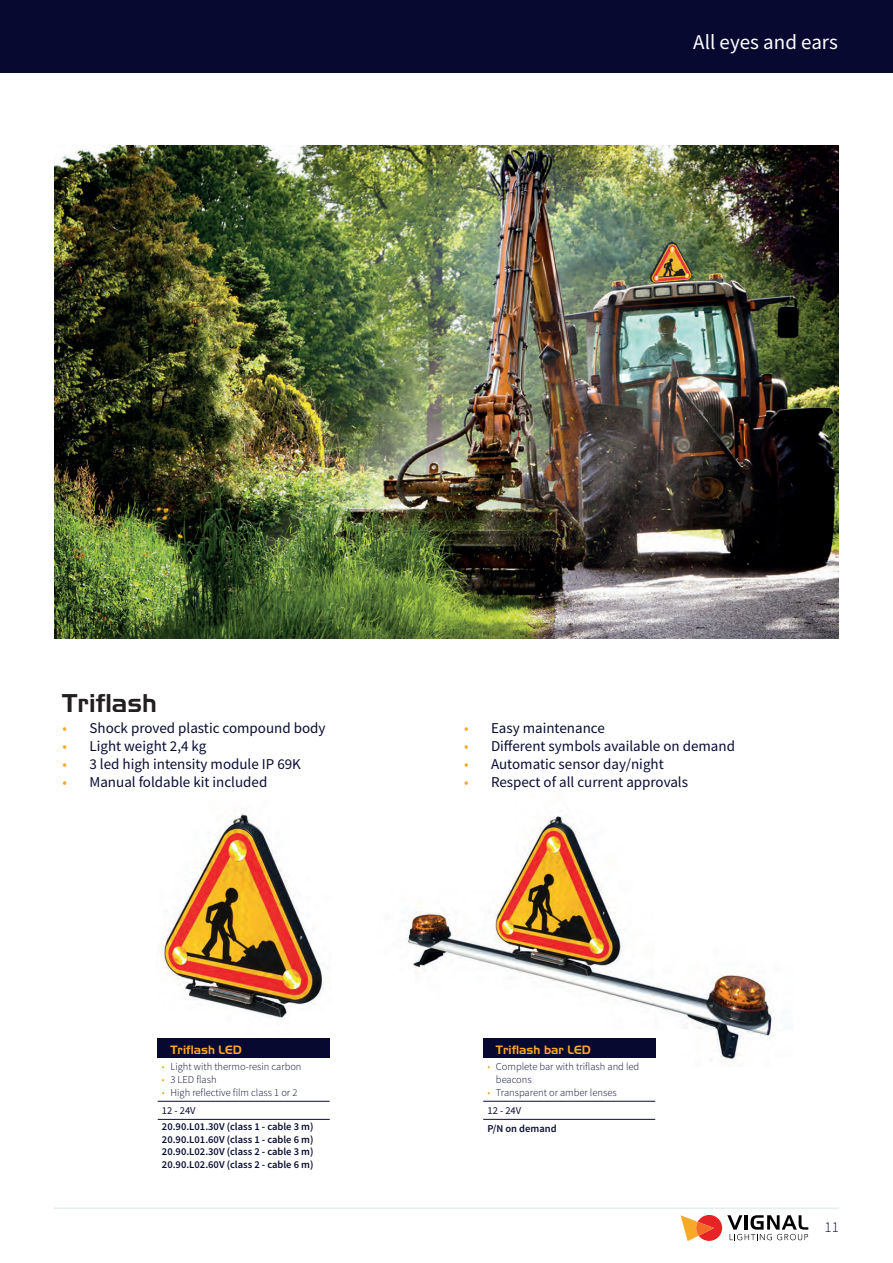
<style>
.page{position:relative;width:893px;height:1263px;background:#fff}
.page>*{position:absolute;margin:0;border:0;box-sizing:border-box;transform-origin:0 0}
.t1{font:25.5px "Slicker";color:#231f20}
.t2{font:21px "Source Sans Pro";color:#fff}
.t3{font:15px "Source Sans Pro";color:#080c31}
.t4{font:300 15px "Source Sans Pro";color:#080c31}
.t5{font:12px "Slicker";color:#f9a827}
.t6{font:300 10.5px/12.6px "Source Sans Pro";color:#080c31}
.t7{font:600 10.5px/12.6px "Source Sans Pro";color:#080c31;text-align:justify}
.t8{font:10.5px "Source Sans Pro";color:#080c31}
.s1{color:#f9a827}
</style>
<div class="page">
<hr style="left:54px;top:1207px;width:785px;height:2px;background:#e7eef0">
<svg style="left:681px;top:1215px;width:127px;height:26px"></svg>
<img style="left:407px;top:810px;width:380px;height:256px">
<div style="left:158px;top:1038px;width:172px;height:20px;background:#070930"></div>
<div style="left:483px;top:1038px;width:172px;height:20px;background:#070930"></div>
<img style="left:54px;top:146px;width:785px;height:493px">
<img style="left:162px;top:810px;width:162px;height:209px">
<div style="left:0;top:0;width:893px;height:72px;background:#070930"></div>
<hr style="left:158px;top:1101px;width:172px;height:1px;background:#080c31">
<hr style="left:483px;top:1101px;width:172px;height:1px;background:#080c31">
<hr style="left:158px;top:1119px;width:172px;height:1px;background:#080c31">
<hr style="left:483px;top:1119px;width:172px;height:1px;background:#080c31">
<h2 class="t2" style="left:693px;top:29px;width:146px">All eyes and ears</h2>
<h1 class="t1" style="left:62px;top:689px;width:96px">Triflash</h1>
<p class="t3" style="left:63px;top:718px;width:265px"><span class="s1">•</span> Shock proved plastic compound body</p>
<p class="t3" style="left:63px;top:736px;width:145px"><span class="s1">•</span> Light weight 2,4 kg</p>
<p class="t3" style="left:63px;top:754px;width:240px"><span class="s1">•</span> 3 led high intensity module IP 69K</p>
<p class="t3" style="left:63px;top:772px;width:206px"><span class="s1">•</span> Manual foldable kit included</p>
<p class="t3" style="left:464px;top:718px;width:142px"><span class="s1">•</span> Easy maintenance</p>
<p class="t3" style="left:464px;top:736px;width:272px"><span class="s1">•</span> Different symbols available on demand</p>
<p class="t3" style="left:464px;top:754px;width:201px"><span class="s1">•</span> Automatic sensor day/night</p>
<p class="t3" style="left:464px;top:772px;width:226px"><span class="s1">•</span> Respect of all current approvals</p>
<p class="t5" style="left:170px;top:1043px;width:73px">Triflash LED</p>
<p class="t5" style="left:496px;top:1043px;width:96px">Triflash bar LED</p>
<p class="t6" style="left:162px;top:1060px;width:141px"><span class="s1">•</span> Light with thermo-resin carbon</p>
<p class="t6" style="left:162px;top:1073px;width:56px"><span class="s1">•</span> 3 LED flash</p>
<p class="t6" style="left:162px;top:1086px;width:137px"><span class="s1">•</span> High reflective film class 1 or 2</p>
<p class="t6" style="left:496px;top:1060px;width:145px;text-indent:-9px"><span class="s1">•</span> Complete bar with triflash and led beacons</p>
<p class="t6" style="left:487px;top:1086px;width:131px"><span class="s1">•</span> Transparent or amber lenses</p>
<p class="t8" style="left:162px;top:1104px;width:35px">12 - 24V</p>
<p class="t8" style="left:487px;top:1104px;width:35px">12 - 24V</p>
<p class="t7" style="left:162px;top:1120px;width:153px">20.90.L01.30V (class 1 - cable 3 m)<br>20.90.L01.60V (class 1 - cable 6 m)<br>20.90.L02.30V (class 2 - cable 3 m)<br>20.90.L02.60V (class 2 - cable 6 m)</p>
<p class="t7" style="left:487px;top:1121px;width:71px">P/N on demand</p>
<p class="t4" style="left:825px;top:1218px;width:16px">11</p>
</div>
